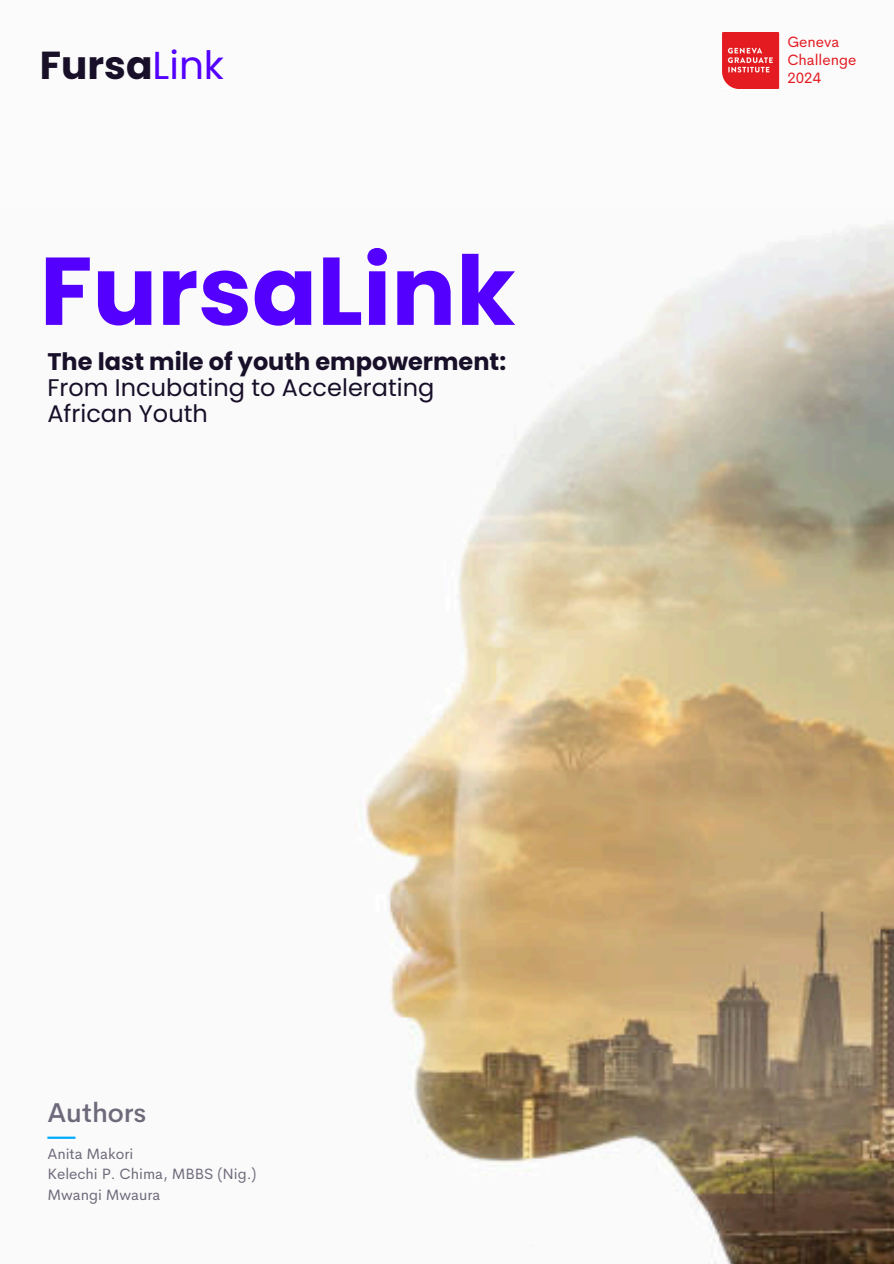
<style>
.page{position:relative;width:894px;height:1264px;background:#fff}
.page>*{position:absolute;margin:0;border:0;box-sizing:border-box;transform-origin:0 0}
.t1{font:700 96px "Poppins";color:#5400ff}
.t2{font:700 39px "Poppins";color:#180f29}
.t3{font:500 27px "Cerebri Sans";color:#6f6a7b}
.t4{font:24px/25.8px "Poppins";color:#180f29}
.t5{font:15px "Cerebri Sans";color:#6f6a7b}
.t6{font:15px/18px "Cerebri Sans";color:#e41a21}
.s1{font-weight:400;color:#5400ff}
.s2{font-weight:700}
</style>
<div class="page">
<div style="left:0;top:0;width:893px;height:1263px;background:#fbfbfb"></div>
<img style="left:47px;top:225px;width:846px;height:1038px">
<hr style="left:47px;top:1136px;width:28px;height:2px;background:#00abff">
<img style="left:722px;top:33px;width:57px;height:56px">
<p class="t2" style="left:40px;top:38px;width:186px">Fursa<span class="s1">Link</span></p>
<p class="t1" style="left:40px;top:224px;width:477px">FursaLink</p>
<p class="t4" style="left:47px;top:349px;width:460px"><span class="s2">The last mile of youth empowerment:<br></span>From Incubating to Accelerating<br>African Youth</p>
<p class="t3" style="left:47px;top:1095px;width:100px">Authors</p>
<h1 class="t5" style="left:47px;top:1143px;width:87px">Anita Makori</h1>
<h4 class="t5" style="left:47px;top:1164px;width:210px">Kelechi P. Chima, MBBS (Nig.)</h4>
<h3 class="t5" style="left:47px;top:1184px;width:114px">Mwangi Mwaura</h3>
<p class="t6" style="left:787px;top:33px;width:71px">Geneva<br>Challenge<br>2024</p>
</div>
